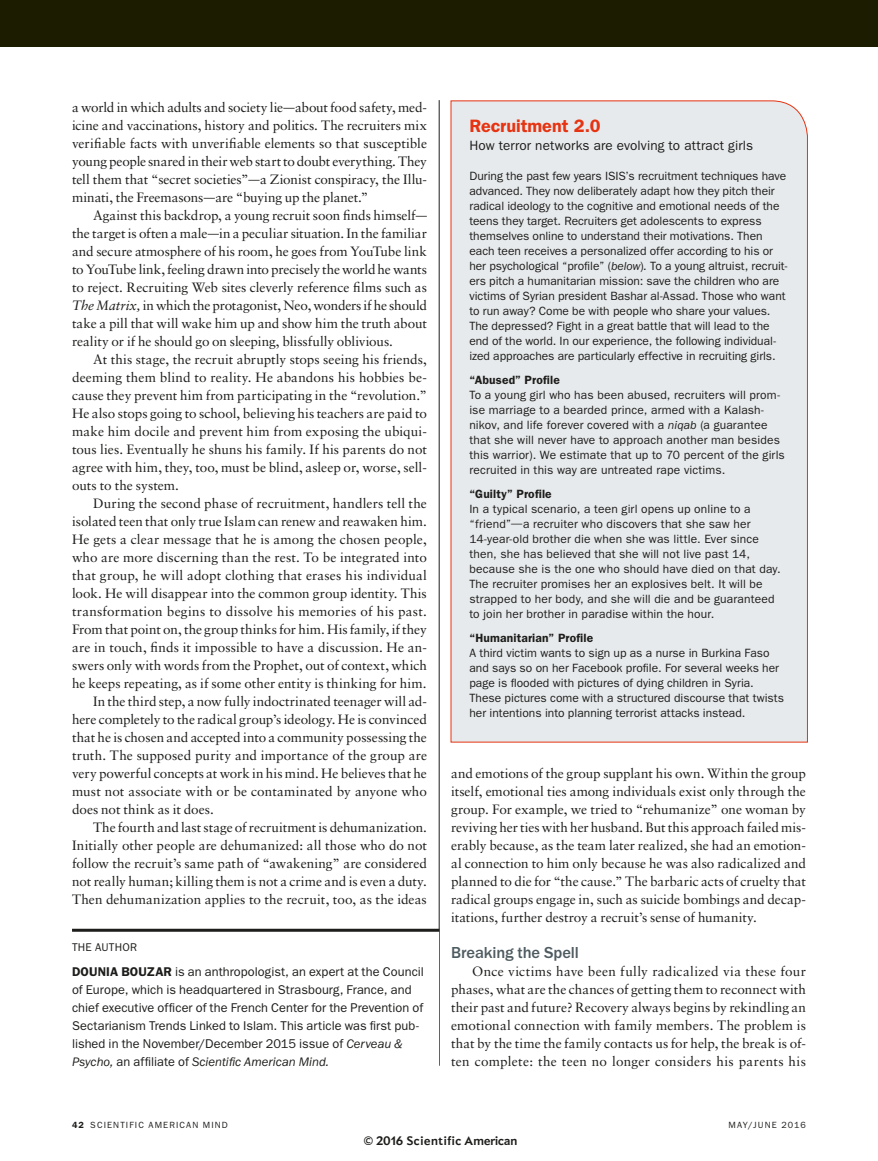
<style>
.page{position:relative;width:878px;height:1161px;background:#fff}
.page>*{position:absolute;margin:0;border:0;box-sizing:border-box;transform-origin:0 0}
.side_head{font:600 18px "ITC Franklin Gothic Std";color:#e63312}
.subhead{font:500 16.5px "ITC Franklin Gothic Std";letter-spacing:-.005em;color:#4e5b61}
.txt{font:13.5px/18px "Sabon LT Std";letter-spacing:.005em;color:#1d1d1b;text-align:justify}
.side_deck{font:13.5px "ITC Franklin Gothic Std";letter-spacing:.01em;color:#1d1d1b}
.bio{font:12.75px/18px "ITC Franklin Gothic Std";letter-spacing:.005em;color:#1d1d1b}
.side_txt{font:12px/15px "ITC Franklin Gothic Std";letter-spacing:.01em;color:#1d1d1b}
.side_lede{font:12px/15px "ITC Franklin Gothic Std";color:#1d1d1b}
.side_lede-2{font:600 12px "ITC Franklin Gothic Std";letter-spacing:.015em;color:#1d1d1b}
.spine_txt{font:700 12px "Apres";letter-spacing:.02em;color:#1d1d1b}
.bio_title_lhp{font:11.25px "ITC Franklin Gothic Std";letter-spacing:.02em;color:#1d1d1b}
.folio_lft{font:9px "ITC Franklin Gothic Std";letter-spacing:.125em;color:#1d1d1b}
.s1{font-size:11.25px}
.s2{font-style:italic}
.s3{font-weight:600}
</style>
<div class="page">
<hr style="left:439px;top:100px;width:1px;height:966px;background:#1d1d1b">
<hr style="left:72px;top:929px;width:367px;height:3px;background:#1d1d1b">
<div style="left:450px;top:100px;width:358px;height:643px;background:#e7eaec"></div>
<div style="left:0;top:0;width:878px;height:46px;background:#1c1d00"></div>
<p class="txt" style="left:72px;top:98px;width:356px">a world in which adults and society lie<span class="s1">—</span>about food safety, med&shy;icine and vaccinations, history and politics. The recruiters mix verifiable facts with unverifiable elements so that susceptible young people snared in their web start to doubt everything. They tell them that “secret societies”<span class="s1">—</span>a Zionist conspiracy, the Illu&shy;minati, the Freemasons<span class="s1">—</span>are “buying up the planet.”</p>
<p class="txt" style="left:72px;top:206px;width:356px;text-indent:21px">Against this backdrop, a young recruit soon finds himself<span class="s1">— </span>the target is often a male<span class="s1">—</span>in a peculiar situation. In the familiar and secure atmosphere of his room, he goes from YouTube link to YouTube link, feeling drawn into precisely the world he wants to reject. Recruiting Web sites cleverly reference films such as <span class="s2">The Matrix,</span> in which the protagonist, Neo, wonders if he should take a pill that will wake him up and show him the truth about reality or if he should go on sleeping, blissfully oblivious.</p>
<p class="txt" style="left:72px;top:350px;width:356px;text-indent:21px">At this stage, the recruit abruptly stops seeing his friends, deeming them blind to reality. He abandons his hobbies be&shy;cause they prevent him from participating in the “revolution.” He also stops going to school, believing his teachers are paid to make him docile and prevent him from exposing the ubiqui&shy;tous lies. Eventually he shuns his family. If his parents do not agree with him, they, too, must be blind, asleep or, worse, sell&shy;outs to the system.</p>
<p class="txt" style="left:72px;top:494px;width:356px;text-indent:21px">During the second phase of recruitment, handlers tell the isolated teen that only true Islam can renew and reawaken him.<br>He gets a clear message that he is among the chosen people, who are more discerning than the rest. To be integrated into that group, he will adopt clothing that erases his individual look. He will disappear into the common group identity. This transformation begins to dissolve his memories of his past.<br>From that point on, the group thinks for him. His family, if they are in touch, finds it impossible to have a discussion. He an&shy;swers only with words from the Prophet, out of context, which he keeps repeating, as if some other entity is thinking for him.</p>
<p class="txt" style="left:72px;top:692px;width:356px;text-indent:21px">In the third step, a now fully indoctrinated teenager will ad&shy;here completely to the radical group’s ideology. He is convinced that he is chosen and accepted into a community possessing the truth. The supposed purity and importance of the group are very powerful concepts at work in his mind. He believes that he must not associate with or be contaminated by anyone who does not think as it does.</p>
<p class="txt" style="left:72px;top:818px;width:356px;text-indent:21px">The fourth and last stage of recruitment is dehumanization.<br>Initially other people are dehumanized: all those who do not follow the recruit’s same path of “awakening” are considered not really human; killing them is not a crime and is even a duty.<br>Then dehumanization applies to the recruit, too, as the ideas</p>
<p class="bio_title_lhp" style="left:72px;top:941px;width:66px">THE AUTHOR</p>
<p class="bio" style="left:72px;top:962px;width:353px"><span class="s3">DOUNIA BOUZAR</span> is an anthropologist, an expert at the Council of Europe, which is headquartered in Strasbourg, France, and chief executive officer of the French Center for the Prevention of Sectarianism Trends Linked to Islam. This article was first pub&shy;lished in the November/December 2015 issue of <span class="s2">Cerveau &amp; Psycho,</span> an affiliate of <span class="s2">Scientific American Mind.</span></p>
<p class="side_head" style="left:469px;top:115px;width:133px">Recruitment 2.0</p>
<p class="side_deck" style="left:469px;top:137px;width:285px">How terror networks are evolving to attract girls</p>
<p class="side_lede" style="left:469px;top:168px;width:319px">During the past few years ISIS’s recruitment techniques have advanced. They now deliberately adapt how they pitch their radical ideology to the cognitive and emotional needs of the teens they target. Recruiters get adolescents to express themselves online to understand their motivations. Then each teen receives a personalized offer according to his or her psychological “profile” (<span class="s2">below</span>)<span class="s2">.</span> To a young altruist, recruit&shy;ers pitch a humanitarian mission: save the children who are victims of Syrian president Bashar al-Assad. Those who want to run away? Come be with people who share your values.<br>The depressed? Fight in a great battle that will lead to the end of the world. In our experience, the following individual&shy;ized approaches are particularly effective in recruiting girls.</p>
<p class="side_lede-2" style="left:469px;top:372px;width:92px">“Abused” Profile</p>
<p class="side_txt" style="left:469px;top:387px;width:317px">To a young girl who has been abused, recruiters will prom&shy;ise marriage to a bearded prince, armed with a Kalash&shy;nikov, and life forever covered with a <span class="s2">niqab</span> (a guarantee that she will never have to approach another man besides this warrior). We estimate that up to 70 percent of the girls recruited in this way are untreated rape victims.</p>
<p class="side_lede-2" style="left:469px;top:486px;width:84px">“Guilty” Profile</p>
<p class="side_txt" style="left:469px;top:501px;width:313px">In a typical scenario, a teen girl opens up online to a “friend”<span class="s1">—</span>a recruiter who discovers that she saw her 14-year-old brother die when she was little. Ever since then, she has believed that she will not live past 14, because she is the one who should have died on that day.<br>The recruiter promises her an explosives belt. It will be strapped to her body, and she will die and be guaranteed to join her brother in paradise within the hour.</p>
<p class="side_lede-2" style="left:469px;top:630px;width:125px">“Humanitarian” Profile</p>
<p class="side_txt" style="left:469px;top:645px;width:316px">A third victim wants to sign up as a nurse in Burkina Faso and says so on her Facebook profile. For several weeks her page is flooded with pictures of dying children in Syria.<br>These pictures come with a structured discourse that twists her intentions into planning terrorist attacks instead.</p>
<p class="txt" style="left:451px;top:764px;width:356px">and emotions of the group supplant his own. Within the group itself, emotional ties among individuals exist only through the group. For example, we tried to “rehumanize” one woman by reviving her ties with her husband. But this approach failed mis&shy;erably because, as the team later realized, she had an emotion&shy;al connection to him only because he was also radicalized and planned to die for “the cause.” The barbaric acts of cruelty that radical groups engage in, such as suicide bombings and decap&shy;itations, further destroy a recruit’s sense of humanity.</p>
<p class="subhead" style="left:451px;top:943px;width:129px">Breaking the Spell</p>
<p class="txt" style="left:451px;top:962px;width:356px;text-indent:21px">Once victims have been fully radicalized via these four phases, what are the chances of getting them to reconnect with their past and future? Recovery always begins by rekindling an emotional connection with family members. The problem is that by the time the family contacts us for help, the break is of&shy;ten complete: the teen no longer considers his parents his</p>
<p class="folio_lft" style="left:72px;top:1120px;width:157px"><span class="s3">42</span> SCIENTIFIC AMERICAN MIND</p>
<p class="folio_lft" style="left:728px;top:1120px;width:79px">May/June 2016</p>
<p class="spine_txt" style="left:364px;top:1133px;width:155px">© 2016 Scientific American</p>
</div>
